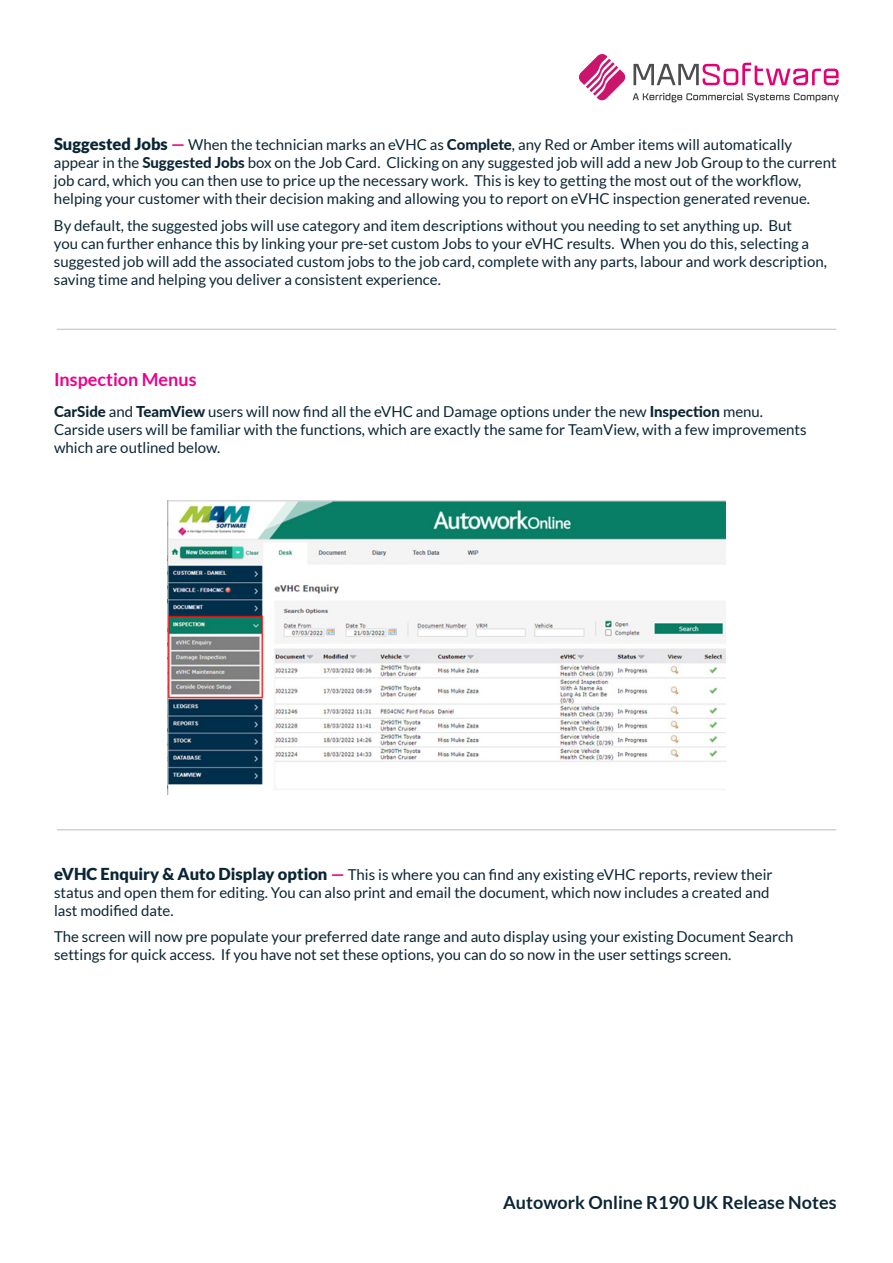
<style>
.page{position:relative;width:893px;height:1263px;background:#fff}
.page>*{position:absolute;margin:0;border:0;box-sizing:border-box;transform-origin:0 0}
.t1{font:700 18px "Lato";color:#0c2635}
.t2{font:700 18px "Lato";color:#ed028c}
.t3{font:15px/18px "Lato";color:#0c2635}
.s1{font-weight:900;font-size:16.5px;color:#0a2634}
.s2{font-weight:700;font-size:16.5px;color:#ed027e}
.s3{font-weight:800}
</style>
<div class="page">
<svg style="left:579px;top:54px;width:47px;height:47px"></svg>
<svg style="left:633px;top:63px;width:206px;height:22px"></svg>
<svg style="left:633px;top:93px;width:206px;height:9px"></svg>
<hr style="left:57px;top:329px;width:779px;height:1px;background:#bcbdc0">
<img style="left:168px;top:501px;width:558px;height:293px">
<hr style="left:57px;top:829px;width:779px;height:1px;background:#bcbdc0">
<p class="t3" style="left:54px;top:136px;width:784px"><span class="s1">Suggested Jobs</span> <span class="s2">—</span> When the technician marks an eVHC as <span class="s3">Complete</span>, any Red or Amber items will automatically appear in the <span class="s3">Suggested Jobs</span> box on the Job Card. Clicking on any suggested job will add a new Job Group to the current job card, which you can then use to price up the necessary work. This is key to getting the most out of the workflow, helping your customer with their decision making and allowing you to report on eVHC inspection generated revenue.</p>
<p class="t3" style="left:54px;top:216px;width:774px">By default, the suggested jobs will use category and item descriptions without you needing to set anything up. But<br>you can further enhance this by linking your pre-set custom Jobs to your eVHC results. When you do this, selecting a suggested job will add the associated custom jobs to the job card, complete with any parts, labour and work description, saving time and helping you deliver a consistent experience.</p>
<p class="t2" style="left:54px;top:369px;width:144px">Inspection Menus</p>
<p class="t3" style="left:54px;top:402px;width:754px"><span class="s3">CarSide</span> and <span class="s3">TeamView</span> users will now find all the eVHC and Damage options under the new <span class="s3">Inspection</span> menu.<br>Carside users will be familiar with the functions, which are exactly the same for TeamView, with a few improvements which are outlined below.</p>
<p class="t3" style="left:54px;top:865px;width:720px"><span class="s1">eVHC Enquiry &amp; Auto Display option</span> <span class="s2">—</span> This is where you can find any existing eVHC reports, review their status and open them for editing. You can also print and email the document, which now includes a created and last modified date.</p>
<p class="t3" style="left:54px;top:927px;width:741px">The screen will now pre populate your preferred date range and auto display using your existing Document Search settings for quick access. If you have not set these options, you can do so now in the user settings screen.</p>
<p class="t1" style="left:503px;top:1192px;width:335px">Autowork Online R190 UK Release Notes</p>
</div>
